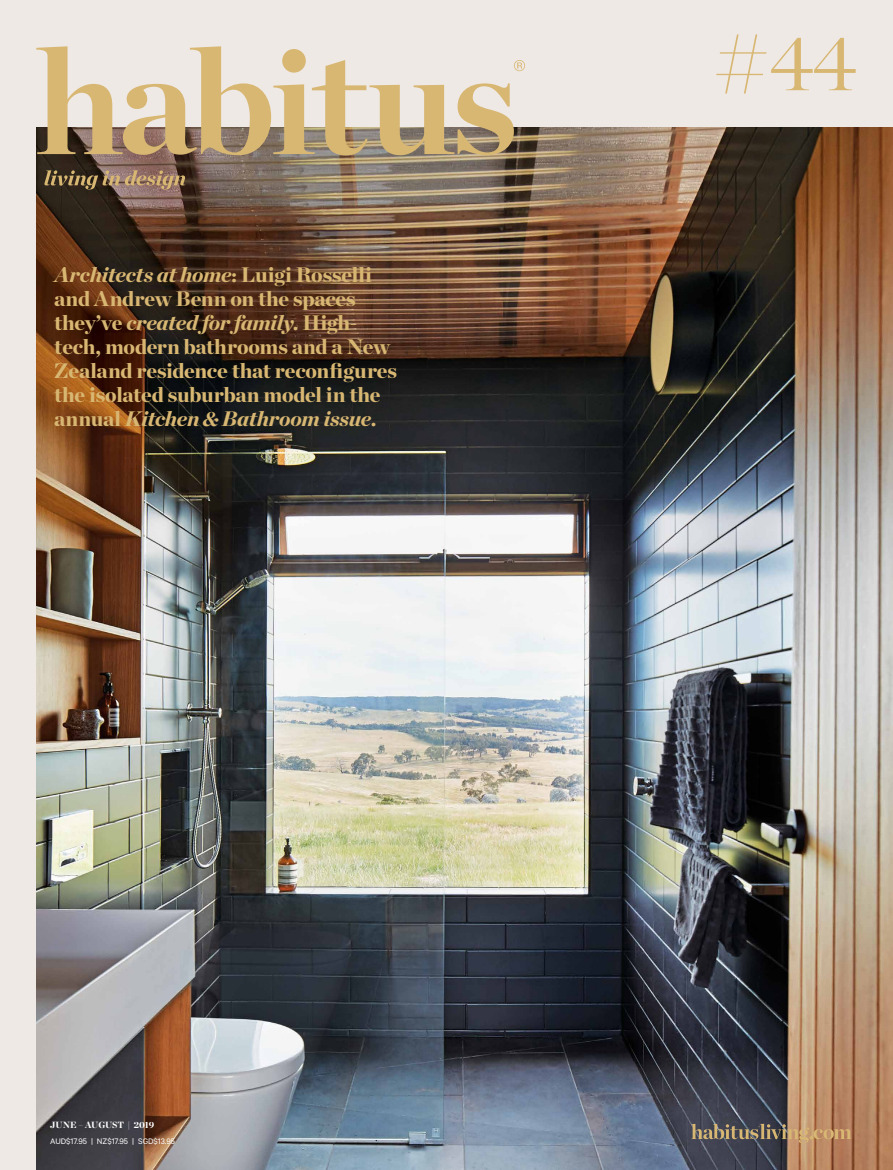
<style>
.page{position:relative;width:893px;height:1170px;background:#fff}
.page>*{position:absolute;margin:0;border:0;box-sizing:border-box;transform-origin:0 0}
.t1{font:300 79.35px "Chronicle Display";color:#d8b773}
.t2{font:900 21px/24px "Chronicle Display";letter-spacing:-.01em;color:#d8b773}
.t3{font:9px "Calibre";color:#fff}
.t4{font:900 9px "Chronicle Display";color:#fff}
.s1{font-style:italic}
</style>
<div class="page">
<div style="left:0;top:0;width:893px;height:1169px;background:#efe9e5"></div>
<img style="left:37px;top:128px;width:856px;height:1041px">
<svg style="left:44px;top:170px;width:141px;height:19px;background:#836a51"></svg>
<svg style="left:36px;top:46px;width:489px;height:109px"></svg>
<div style="left:282px;top:49px;width:24px;height:24px;background:#d8b773;border-radius:50%"></div>
<svg style="left:691px;top:1123px;width:161px;height:20px;background:#8c765f"></svg>
<p class="t2" style="left:54px;top:261px;width:344px"><span class="s1">Architects at home</span>: Luigi Rosselli and Andrew Benn on the spaces they’ve <span class="s1">created for family</span>. High&shy;tech, modern bathrooms and a New Zealand residence that reconfigures the isolated suburban model in the annual <span class="s1">Kitchen &amp; Bathroom issue</span>.</p>
<p class="t4" style="left:50px;top:1117px;width:105px">JUNE – AUGUST | 2019</p>
<p class="t3" style="left:50px;top:1135px;width:126px">AUD$17.95 | NZ$17.95 | SGD$13.95</p>
<h1 class="t1" style="left:713px;top:2px;width:145px">#44</h1>
</div>
